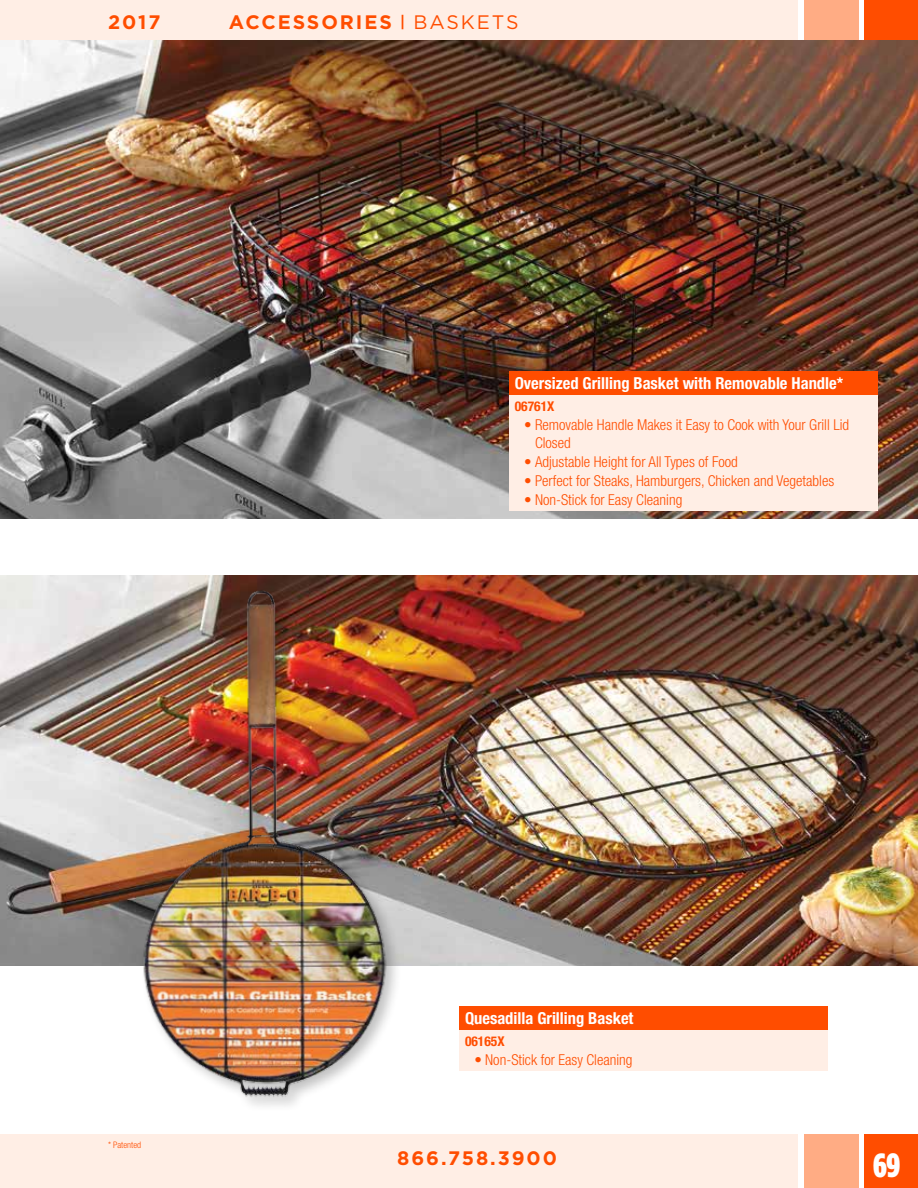
<style>
.page{position:relative;width:918px;height:1188px;background:#fff}
.page>*{position:absolute;margin:0;border:0;box-sizing:border-box;transform-origin:0 0}
.t1{font:33.45px "Gotham Condensed X Black";color:#fff}
.t2{font:700 19.5px "Gotham";letter-spacing:.1em;color:#ff4d00}
.t3{font:700 condensed 16.5px "Helvetica Neue LT Std";color:#fff}
.t4{font:300 condensed 15px/18px "Helvetica Neue LT Std";color:#ff4d00}
.t5{font:700 condensed 13.5px "Helvetica Neue LT Std";color:#ff4d00}
.t6{font:300 condensed 9px "Helvetica Neue LT Std";color:#ff4d00}
.s1{font-family:"Helvetica Neue LT Std";font-weight:500;font-stretch:condensed}
.s2{font-weight:400}
</style>
<div class="page">
<div style="left:804px;top:1134px;width:54px;height:54px;background:#ffac84"></div>
<div style="left:864px;top:1134px;width:54px;height:54px;background:#ff4d00"></div>
<div style="left:0;top:1134px;width:798px;height:54px;background:#ffeee5"></div>
<div style="left:804px;top:0;width:54px;height:41px;background:#ffac84"></div>
<div style="left:864px;top:0;width:54px;height:41px;background:#ff4d00"></div>
<div style="left:0;top:0;width:798px;height:41px;background:#ffeee5"></div>
<img style="left:0;top:41px;width:918px;height:477px">
<img style="left:0;top:576px;width:918px;height:390px">
<img style="left:121px;top:575px;width:285px;height:531px">
<div style="left:509px;top:372px;width:369px;height:23px;background:#ff4d00"></div>
<div style="left:509px;top:395px;width:369px;height:116px;background:#ffeee5"></div>
<div style="left:459px;top:1007px;width:369px;height:23px;background:#ff4d00"></div>
<div style="left:459px;top:1030px;width:369px;height:41px;background:#ffeee5"></div>
<h2 class="t2" style="left:108px;top:9px;width:54px">2017</h2>
<h2 class="t2" style="left:229px;top:9px;width:291px">ACCESSORIES <span class="s1">|</span> <span class="s2">BASKETS</span></h2>
<p class="t3" style="left:515px;top:373px;width:330px">Oversized Grilling Basket with Removable Handle*</p>
<p class="t5" style="left:515px;top:398px;width:41px">06761X</p>
<p class="t4" style="left:535px;top:416px;width:316px;text-indent:-11px">• Removable Handle Makes it Easy to Cook with Your Grill Lid<br>Closed</p>
<p class="t4" style="left:524px;top:453px;width:215px">• Adjustable Height for All Types of Food</p>
<p class="t4" style="left:524px;top:472px;width:312px">• Perfect for Steaks, Hamburgers, Chicken and Vegetables</p>
<p class="t4" style="left:524px;top:491px;width:160px">• Non-Stick for Easy Cleaning</p>
<p class="t6" style="left:108px;top:1140px;width:35px">* Patented</p>
<p class="t3" style="left:465px;top:1008px;width:170px">Quesadilla Grilling Basket</p>
<p class="t5" style="left:465px;top:1033px;width:41px">06165X</p>
<p class="t4" style="left:474px;top:1051px;width:160px">• Non-Stick for Easy Cleaning</p>
<h2 class="t2" style="left:397px;top:1145px;width:161px">866.758.3900</h2>
<h1 class="t1" style="left:873px;top:1146px;width:29px">69</h1>
</div>
